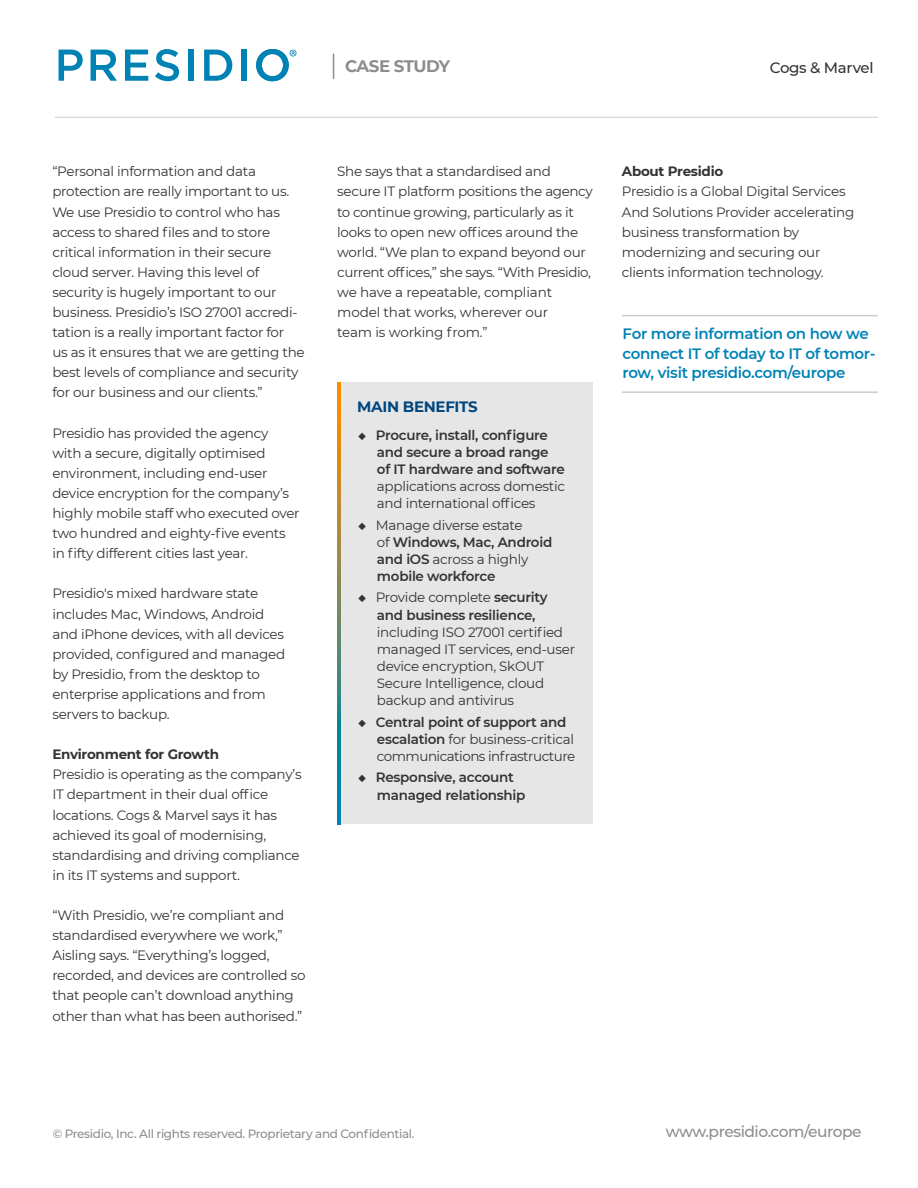
<style>
.page{position:relative;width:918px;height:1188px;background:#fff}
.page>*{position:absolute;margin:0;border:0;box-sizing:border-box;transform-origin:0 0}
.t1{font:700 16.65px "Montserrat";letter-spacing:-.04em;color:#8d8d8d}
.t2{font:500 15.45px "Montserrat";letter-spacing:-.03em;color:#8d8d8d}
.t3{font:600 15px/19.5px "Montserrat";letter-spacing:-.02em;color:#0082b5}
.t4{font:700 15px "Montserrat";letter-spacing:-.02em;color:#00467f}
.t5{font:500 15px "Montserrat";letter-spacing:-.02em;color:#333}
.t6{font:13.5px/20.1px "Montserrat";letter-spacing:-.02em;color:#333}
.t7{font:600 13.5px/17.1px "Montserrat";letter-spacing:-.02em;color:#333}
.t8{font:13.5px/17.1px "Montserrat";letter-spacing:-.04em;color:#333}
.t9{font:700 13.5px "Montserrat";letter-spacing:-.02em;color:#333}
.t10{font:500 12px "Montserrat";letter-spacing:-.03em;color:#8d8d8d}
.s1{font-weight:400}
.s2{font-weight:600}
</style>
<div class="page">
<hr style="left:55px;top:117px;width:823px;height:1px;background:#ccc">
<svg style="left:59px;top:50px;width:24px;height:31px"></svg>
<svg style="left:91px;top:50px;width:26px;height:31px"></svg>
<svg style="left:125px;top:50px;width:23px;height:31px"></svg>
<svg style="left:155px;top:49px;width:24px;height:32px"></svg>
<div style="left:188px;top:50px;width:6px;height:31px;background:#0082b5"></div>
<svg style="left:204px;top:50px;width:28px;height:31px"></svg>
<div style="left:242px;top:50px;width:5px;height:31px;background:#0082b5"></div>
<svg style="left:256px;top:49px;width:41px;height:32px"></svg>
<svg style="left:333px;top:54px;width:1px;height:25px"></svg>
<div style="left:337px;top:382px;width:256px;height:442px;background:#e6e6e6"></div>
<svg style="left:337px;top:382px;width:3px;height:442px"></svg>
<hr style="left:622px;top:315px;width:256px;height:1px;background:#ccc">
<hr style="left:622px;top:391px;width:256px;height:2px;background:#ccc">
<p class="t1" style="left:345px;top:55px;width:107px">CASE STUDY</p>
<p class="t5" style="left:770px;top:57px;width:105px">Cogs &amp; Marvel</p>
<p class="t6" style="left:52px;top:161px;width:254px">“Personal information and data protection are really important to us.<br>We use Presidio to control who has access to shared files and to store critical information in their secure cloud server. Having this level of security is hugely important to our business. Presidio’s ISO 27001 accredi&shy;tation is a really important factor for<br>us as it ensures that we are getting the best levels of compliance and security for our business and our clients.”</p>
<p class="t6" style="left:52px;top:422px;width:249px">Presidio has provided the agency with a secure, digitally optimised environment, including end-user device encryption for the company’s highly mobile staff who executed over two hundred and eighty-five events in fifty different cities last year.</p>
<p class="t6" style="left:52px;top:583px;width:234px">Presidio's mixed hardware state includes Mac, Windows, Android and iPhone devices, with all devices provided, configured and managed by Presidio, from the desktop to enterprise applications and from servers to backup.</p>
<p class="t9" style="left:52px;top:745px;width:168px">Environment for Growth</p>
<p class="t6" style="left:52px;top:764px;width:251px">Presidio is operating as the company’s IT department in their dual office locations. Cogs &amp; Marvel says it has achieved its goal of modernising, standardising and driving compliance in its IT systems and support.</p>
<p class="t6" style="left:52px;top:905px;width:255px">“With Presidio, we’re compliant and standardised everywhere we work,” Aisling says. “Everything’s logged, recorded, and devices are controlled so that people can’t download anything other than what has been authorised.”</p>
<p class="t6" style="left:337px;top:161px;width:257px">She says that a standardised and secure IT platform positions the agency to continue growing, particularly as it looks to open new offices around the world. “We plan to expand beyond our current offices,” she says. “With Presidio, we have a repeatable, compliant model that works, wherever our<br>team is working from.”</p>
<p class="t4" style="left:357px;top:396px;width:122px">MAIN BENEFITS</p>
<p class="t7" style="left:377px;top:426px;width:189px;text-indent:-19px"><span class="s1">◆</span> Procure, install, configure and secure a broad range of IT hardware and software</p>
<p class="t6" style="left:377px;top:477px;width:190px;line-height:17.1px">applications across domestic and international offices</p>
<p class="t7" style="left:377px;top:516px;width:177px;text-indent:-19px"><span class="s1">◆ Manage diverse estate<br>of</span> Windows, Mac, Android and iOS <span class="s1">across a highly </span>mobile workforce</p>
<p class="t7" style="left:358px;top:589px;width:191px;text-align:center"><span class="s1">◆ Provide complete</span> security and business resilience,</p>
<p class="t6" style="left:377px;top:623px;width:200px;line-height:17.1px">including ISO 27001 certified managed IT services, end-user device encryption, SkOUT<br>Secure Intelligence, cloud backup and antivirus</p>
<p class="t8" style="left:377px;top:713px;width:200px;text-indent:-19px">◆ <span class="s2">Central point of support and escalation</span> for business-critical communications infrastructure</p>
<p class="t7" style="left:377px;top:769px;width:150px;text-indent:-19px"><span class="s1">◆</span> Responsive, account managed relationship</p>
<p class="t9" style="left:622px;top:162px;width:103px">About Presidio</p>
<p class="t6" style="left:622px;top:181px;width:234px">Presidio is a Global Digital Services And Solutions Provider accelerating business transformation by modernizing and securing our clients information technology.</p>
<p class="t3" style="left:623px;top:323px;width:255px">For more information on how we connect IT of today to IT of tomor&shy;row, visit presidio.com/europe</p>
<p class="t10" style="left:53px;top:1126px;width:363px">© Presidio, Inc. All rights reserved. Proprietary and Confidential.</p>
<p class="t2" style="left:666px;top:1121px;width:197px">www.presidio.com/europe</p>
</div>
